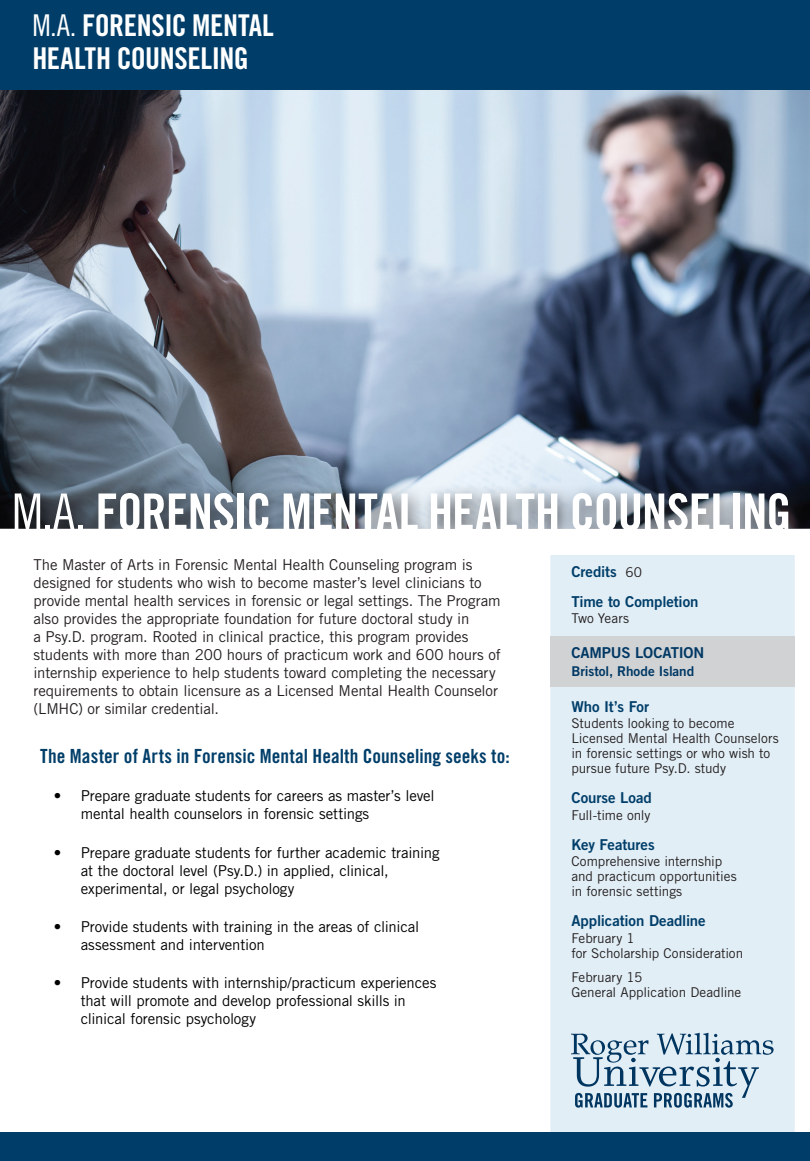
<style>
.page{position:relative;width:810px;height:1161px;background:#fff}
.page>*{position:absolute;margin:0;border:0;box-sizing:border-box;transform-origin:0 0}
.t1{font:51px "Trade Gothic LT Std Bd Cn 20";letter-spacing:-.02em;color:#fff}
.t2{font:30px "Trade Gothic LT Std Bd Cn 20";letter-spacing:-.015em;color:#fff}
.t3{font:19.5px "Trade Gothic LT Std Bd Cn 20";letter-spacing:.005em;color:#003e69}
.t4{font:15px/18px "Trade Gothic LT Std";letter-spacing:-.01em;color:#231f20}
.t5{font:15px/18px "Trade Gothic LT Std";letter-spacing:-.01em;color:#000}
.t6{font:15px "Trade Gothic LT Std Bd 2";letter-spacing:-.005em;color:#003e69}
.t7{font:15px "Trade Gothic LT Std Bd 2";letter-spacing:-.01em;color:#003864}
.t8{font:13.5px/15px "Trade Gothic LT Std";letter-spacing:-.005em;color:#231f20}
.t9{font:13.5px "Trade Gothic LT Std Bd 2";letter-spacing:-.005em;color:#003864}
.s1{font-family:"Trade Gothic LT Std Cn 18"}
.s2{font-family:"Trade Gothic LT Std";font-size:13.5px;color:#231f20}
</style>
<div class="page">
<img style="left:0;top:89px;width:810px;height:440px">
<div style="left:0;top:0;width:810px;height:89px;background:#003e69"></div>
<div style="left:550px;top:555px;width:245px;height:577px;background:#e2eef6"></div>
<svg style="left:571px;top:1033px;width:203px;height:75px"></svg>
<div style="left:0;top:1132px;width:810px;height:29px;background:#003e69"></div>
<div style="left:4px;top:483px;width:804px;height:67px;background:#231f20;opacity:.75"></div>
<div style="left:0;top:529px;width:810px;height:25px;background:#fff"></div>
<div style="left:550px;top:636px;width:245px;height:51px;background:#d1d2d4"></div>
<p class="t2" style="left:33px;top:7px;width:243px"><span class="s1">M.A.</span> FORENSIC MENTAL</p>
<p class="t2" style="left:33px;top:40px;width:218px">HEALTH COUNSELING</p>
<p class="t1" style="left:12px;top:481px;width:781px"><span class="s1">M.A.</span> FORENSIC MENTAL HEALTH COUNSELING</p>
<p class="t4" style="left:33px;top:556px;width:469px">The Master of Arts in Forensic Mental Health Counseling program is designed for students who wish to become master’s level clinicians to provide mental health services in forensic or legal settings. The Program also provides the appropriate foundation for future doctoral study in<br>a Psy.D. program. Rooted in clinical practice, this program provides students with more than 200 hours of practicum work and 600 hours of internship experience to help students toward completing the necessary requirements to obtain licensure as a Licensed Mental Health Counselor (LMHC) or similar credential.</p>
<p class="t3" style="left:40px;top:744px;width:471px">The Master of Arts in Forensic Mental Health Counseling seeks to:</p>
<p class="t5" style="left:81px;top:787px;width:356px;text-indent:-27px">• Prepare graduate students for careers as master’s level mental health counselors in forensic settings</p>
<p class="t5" style="left:81px;top:843px;width:360px;text-indent:-27px">• Prepare graduate students for further academic training at the doctoral level (Psy.D.) in applied, clinical, experimental, or legal psychology</p>
<p class="t5" style="left:81px;top:917px;width:340px;text-indent:-27px">• Provide students with training in the areas of clinical assessment and intervention</p>
<p class="t5" style="left:81px;top:973px;width:357px;text-indent:-27px">• Provide students with internship/practicum experiences that will promote and develop professional skills in clinical forensic psychology</p>
<p class="t6" style="left:571px;top:562px;width:72px">Credits <span class="s2">60</span></p>
<p class="t6" style="left:571px;top:592px;width:129px">Time to Completion</p>
<p class="t8" style="left:571px;top:611px;width:59px">Two Years</p>
<p class="t7" style="left:571px;top:643px;width:134px">CAMPUS LOCATION</p>
<p class="t9" style="left:571px;top:663px;width:124px">Bristol, Rhode Island</p>
<p class="t6" style="left:571px;top:697px;width:79px">Who It’s For</p>
<p class="t8" style="left:571px;top:716px;width:209px">Students looking to become<br>Licensed Mental Health Counselors in forensic settings or who wish to pursue future Psy.D. study</p>
<p class="t6" style="left:571px;top:789px;width:82px">Course Load</p>
<p class="t8" style="left:571px;top:807px;width:81px">Full-time only</p>
<p class="t6" style="left:571px;top:835px;width:85px">Key Features</p>
<p class="t8" style="left:571px;top:854px;width:152px">Comprehensive internship</p>
<p class="t8" style="left:571px;top:869px;width:167px">and practicum opportunities</p>
<p class="t8" style="left:571px;top:884px;width:112px">in forensic settings</p>
<p class="t6" style="left:571px;top:912px;width:136px">Application Deadline</p>
<p class="t8" style="left:571px;top:930px;width:65px">February 1</p>
<p class="t8" style="left:571px;top:945px;width:173px">for Scholarship Consideration</p>
<p class="t8" style="left:571px;top:969px;width:72px">February 15</p>
<p class="t8" style="left:571px;top:984px;width:171px">General Application Deadline</p>
</div>
